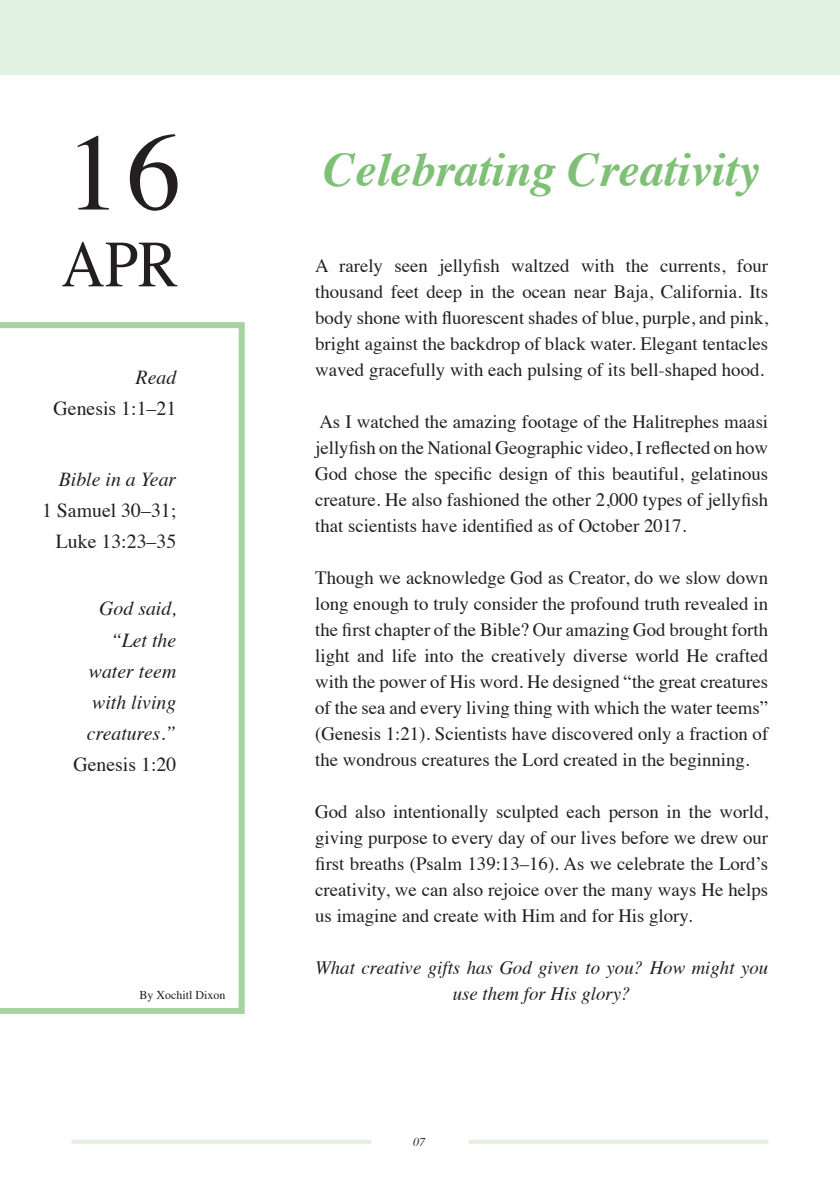
<style>
.page{position:relative;width:840px;height:1191px;background:#fff}
.page>*{position:absolute;margin:0;border:0;box-sizing:border-box;transform-origin:0 0}
.t1{font:110px "Times";color:#231f20}
.t2{font:66px "Times";color:#231f20;scale:.91 1}
.t3{font:italic 700 48px "Times";color:#7fc077}
.t4{font:italic 19.8px/31px "Times";color:#231f20;text-align:right}
.t5{font:19.8px/31px "Times";color:#231f20;text-align:right}
.t6{font:18.8px/26px "Times";color:#231f20;text-align:justify}
.t7{font:italic 18.8px/26px "Times";color:#231f20;text-align:center}
.t8{font:12px "Times";color:#231f20}
.t9{font:italic 12px "Times";color:#231f20}
</style>
<div class="page">
<svg style="left:0;top:322px;width:244px;height:692px"></svg>
<div style="left:0;top:0;width:839px;height:74px;background:#e1f2e2"></div>
<svg style="left:469px;top:1140px;width:299px;height:3px"></svg>
<svg style="left:71px;top:1140px;width:300px;height:3px"></svg>
<h1 class="t1" style="left:65px;top:127px;width:117px">16</h1>
<h2 class="t2" style="left:61px;top:237px;width:130px">APR</h2>
<p class="t4" style="left:135px;top:363px;width:42px">Read</p>
<p class="t5" style="left:54px;top:394px;width:124px">Genesis 1:1–21</p>
<p class="t4" style="left:59px;top:465px;width:119px">Bible in a Year</p>
<p class="t5" style="left:42px;top:496px;width:136px">1 Samuel 30–31;<br>Luke 13:23–35</p>
<p class="t4" style="left:87px;top:595px;width:91px">God said, “Let the water teem with living creatures.”</p>
<p class="t5" style="left:73px;top:750px;width:104px">Genesis 1:20</p>
<p class="t8" style="left:139px;top:990px;width:88px">By Xochitl Dixon</p>
<h3 class="t3" style="left:323px;top:150px;width:438px">Celebrating Creativity</h3>
<p class="t6" style="left:315px;top:254px;width:454px">A rarely seen jellyfish waltzed with the currents, four thousand feet deep in the ocean near Baja, California. Its body shone with fluorescent shades of blue, purple, and pink, bright against the backdrop of black water. Elegant tentacles waved gracefully with each pulsing of its bell-shaped hood.</p>
<p class="t6" style="left:315px;top:410px;width:454px">As I watched the amazing footage of the Halitrephes maasi jellyfish on the National Geographic video, I reflected on how God chose the specific design of this beautiful, gelatinous creature. He also fashioned the other 2,000 types of jellyfish that scientists have identified as of October 2017.</p>
<p class="t6" style="left:315px;top:566px;width:454px">Though we acknowledge God as Creator, do we slow down long enough to truly consider the profound truth revealed in the first chapter of the Bible? Our amazing God brought forth light and life into the creatively diverse world He crafted with the power of His word. He designed “the great creatures of the sea and every living thing with which the water teems” (Genesis 1:21). Scientists have discovered only a fraction of the wondrous creatures the Lord created in the beginning.</p>
<p class="t6" style="left:315px;top:800px;width:454px">God also intentionally sculpted each person in the world, giving purpose to every day of our lives before we drew our first breaths (Psalm 139:13–16). As we celebrate the Lord’s creativity, we can also rejoice over the many ways He helps us imagine and create with Him and for His glory.</p>
<p class="t7" style="left:315px;top:956px;width:454px">What creative gifts has God given to you? How might you use them for His glory?</p>
<p class="t9" style="left:413px;top:1137px;width:13px">07</p>
</div>
